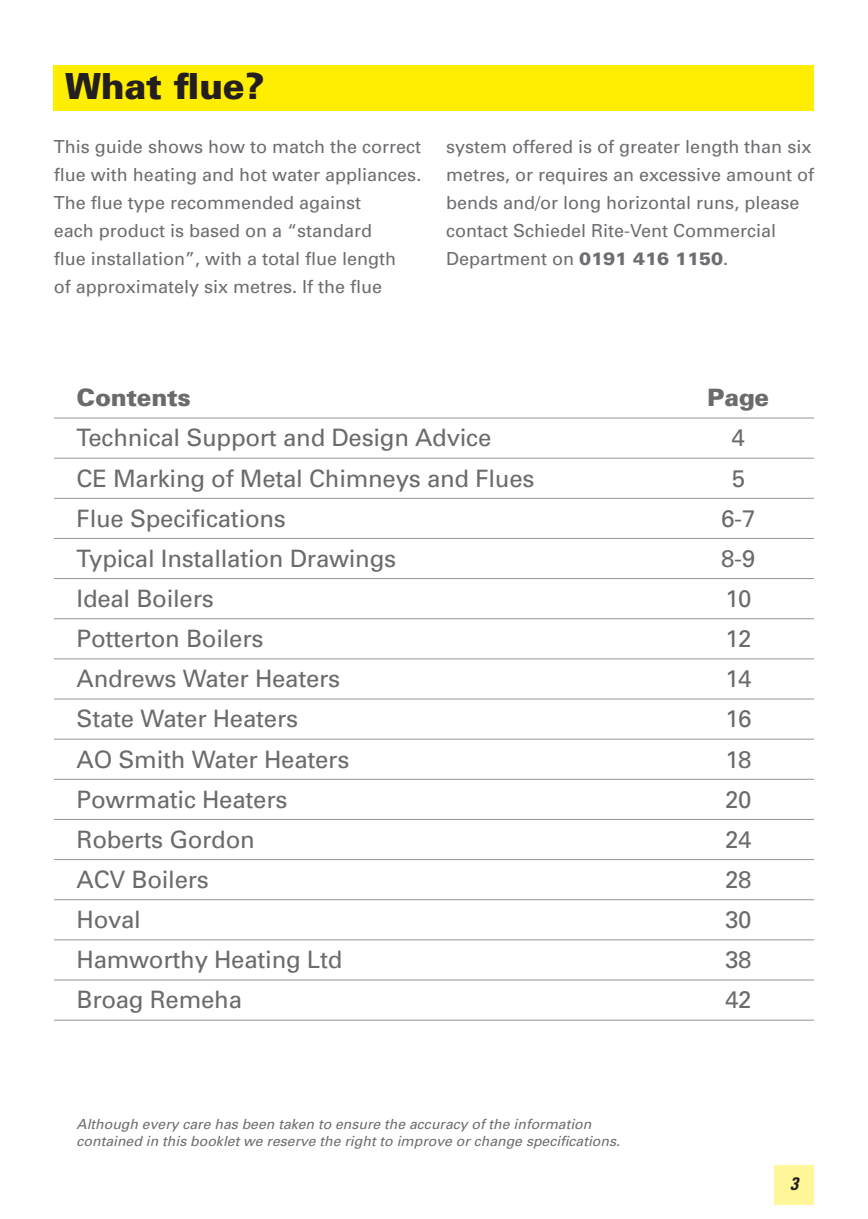
<style>
.page{position:relative;width:868px;height:1219px;background:#fff}
.page>*{position:absolute;margin:0;border:0;box-sizing:border-box;transform-origin:0 0}
.t1{font:900 36px "Univers";letter-spacing:-.01em;color:#231f20}
.t2{font:24px "Univers";letter-spacing:-.01em;color:#6b6b6e}
.t3{font:900 24px "Univers";letter-spacing:-.01em;color:#6b6b6e}
.t4{font:18px/28px "Univers";color:#6d6e71}
.t5{font:italic 700 condensed 18px "Univers";color:#231f20}
.t6{font:italic 14px/16.8px "Univers";color:#6d6e71}
.s1{font-weight:900}
</style>
<div class="page">
<div style="left:774px;top:1165px;width:40px;height:40px;background:#fff699"></div>
<div style="left:54px;top:65px;width:760px;height:46px;background:#ffee01"></div>
<hr style="left:54px;top:418px;width:760px;height:1px;background:#939598">
<hr style="left:54px;top:458px;width:760px;height:1px;background:#939598">
<hr style="left:54px;top:498px;width:760px;height:1px;background:#939598">
<hr style="left:54px;top:538px;width:760px;height:1px;background:#939598">
<hr style="left:54px;top:578px;width:760px;height:1px;background:#939598">
<hr style="left:54px;top:618px;width:760px;height:1px;background:#939598">
<hr style="left:54px;top:658px;width:760px;height:1px;background:#939598">
<hr style="left:54px;top:699px;width:760px;height:1px;background:#939598">
<hr style="left:54px;top:739px;width:760px;height:1px;background:#939598">
<hr style="left:54px;top:779px;width:760px;height:1px;background:#939598">
<hr style="left:54px;top:819px;width:760px;height:1px;background:#939598">
<hr style="left:54px;top:859px;width:760px;height:1px;background:#939598">
<hr style="left:54px;top:899px;width:760px;height:1px;background:#939598">
<hr style="left:54px;top:939px;width:760px;height:1px;background:#939598">
<hr style="left:54px;top:980px;width:760px;height:1px;background:#939598">
<hr style="left:54px;top:1020px;width:760px;height:1px;background:#939598">
<h1 class="t1" style="left:65px;top:73px;width:201px">What flue?</h1>
<p class="t4" style="left:54px;top:135px;width:369px">This guide shows how to match the correct flue with heating and hot water appliances.<br>The flue type recommended against<br>each product is based on a “standard<br>flue installation”, with a total flue length<br>of approximately six metres. If the flue</p>
<p class="t4" style="left:446px;top:135px;width:369px">system offered is of greater length than six metres, or requires an excessive amount of bends and/or long horizontal runs, please contact Schiedel Rite-Vent Commercial Department on <span class="s1">0191 416 1150</span>.</p>
<h2 class="t3" style="left:77px;top:389px;width:116px">Contents</h2>
<h2 class="t3" style="left:707px;top:389px;width:63px">Page</h2>
<h2 class="t2" style="left:77px;top:429px;width:416px">Technical Support and Design Advice</h2>
<h2 class="t2" style="left:731px;top:429px;width:15px">4</h2>
<h2 class="t2" style="left:77px;top:469px;width:459px">CE Marking of Metal Chimneys and Flues</h2>
<h2 class="t2" style="left:731px;top:469px;width:15px">5</h2>
<h2 class="t2" style="left:77px;top:509px;width:211px">Flue Specifications</h2>
<h2 class="t2" style="left:721px;top:509px;width:36px">6-7</h2>
<h2 class="t2" style="left:77px;top:549px;width:321px">Typical Installation Drawings</h2>
<h2 class="t2" style="left:721px;top:549px;width:36px">8-9</h2>
<h2 class="t2" style="left:77px;top:590px;width:139px">Ideal Boilers</h2>
<h2 class="t2" style="left:725px;top:590px;width:28px">10</h2>
<h2 class="t2" style="left:77px;top:630px;width:188px">Potterton Boilers</h2>
<h2 class="t2" style="left:725px;top:630px;width:28px">12</h2>
<h2 class="t2" style="left:77px;top:670px;width:265px">Andrews Water Heaters</h2>
<h2 class="t2" style="left:725px;top:670px;width:28px">14</h2>
<h2 class="t2" style="left:77px;top:710px;width:223px">State Water Heaters</h2>
<h2 class="t2" style="left:725px;top:710px;width:28px">16</h2>
<h2 class="t2" style="left:77px;top:750px;width:274px">AO Smith Water Heaters</h2>
<h2 class="t2" style="left:725px;top:750px;width:28px">18</h2>
<h2 class="t2" style="left:77px;top:790px;width:212px">Powrmatic Heaters</h2>
<h2 class="t2" style="left:725px;top:790px;width:28px">20</h2>
<h2 class="t2" style="left:77px;top:830px;width:180px">Roberts Gordon</h2>
<h2 class="t2" style="left:725px;top:830px;width:28px">24</h2>
<h2 class="t2" style="left:77px;top:871px;width:134px">ACV Boilers</h2>
<h2 class="t2" style="left:725px;top:871px;width:28px">28</h2>
<h2 class="t2" style="left:77px;top:911px;width:66px">Hoval</h2>
<h2 class="t2" style="left:725px;top:911px;width:28px">30</h2>
<h2 class="t2" style="left:77px;top:951px;width:267px">Hamworthy Heating Ltd</h2>
<h2 class="t2" style="left:725px;top:951px;width:28px">38</h2>
<h2 class="t2" style="left:77px;top:991px;width:167px">Broag Remeha</h2>
<h2 class="t2" style="left:725px;top:991px;width:28px">42</h2>
<p class="t6" style="left:77px;top:1117px;width:544px">Although every care has been taken to ensure the accuracy of the information contained in this booklet we reserve the right to improve or change specifications.</p>
<p class="t5" style="left:790px;top:1177px;width:9px">3</p>
</div>
